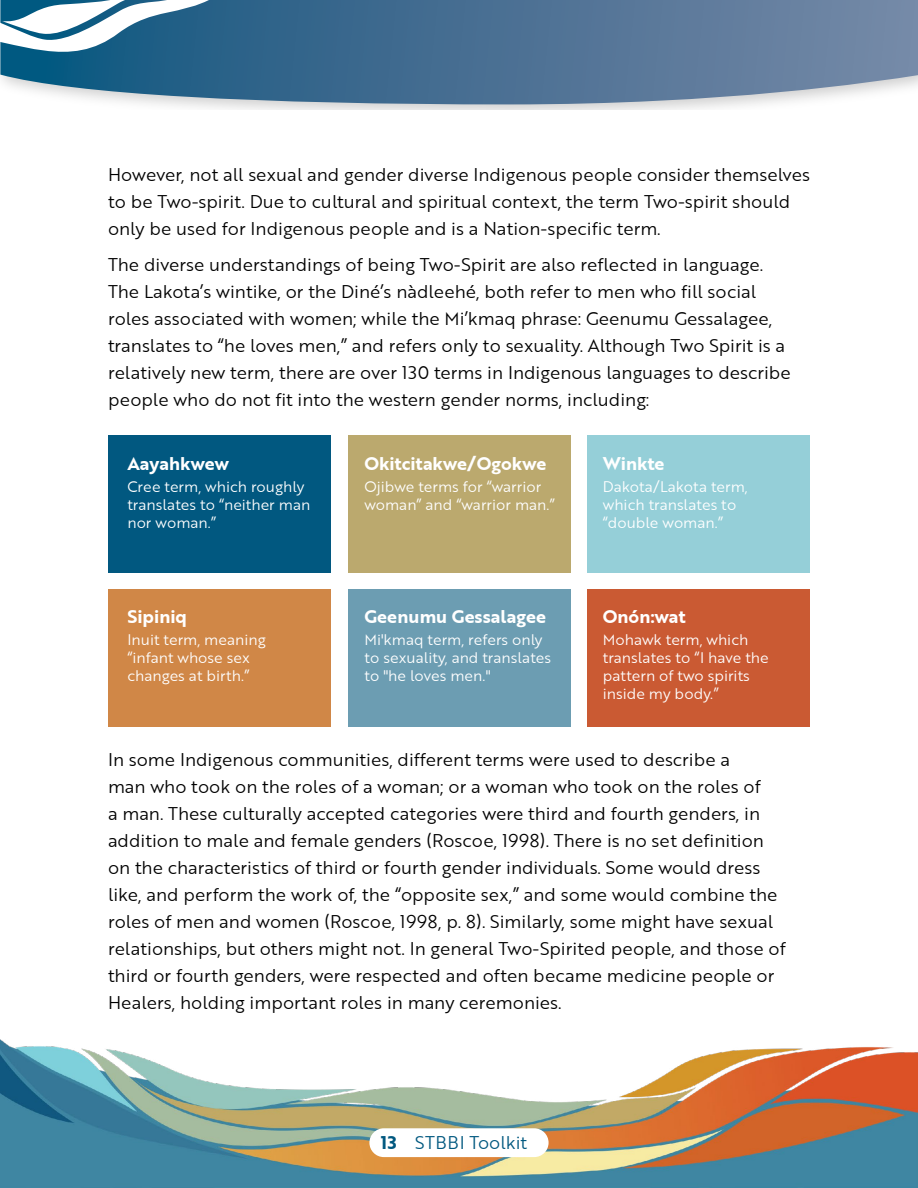
<style>
.page{position:relative;width:918px;height:1188px;background:#fff}
.page>*{position:absolute;margin:0;border:0;box-sizing:border-box;transform-origin:0 0}
.t1{font:18px/27px "Brother 1816 Book";color:#000}
.t2{font:18px "Brother 1816 Bold";color:#fff}
.t3{font:18px "Brother 1816 Book";color:#00587f}
.t4{font:15px/18px "Brother 1816 Book";color:#fff}
.s1{font-family:"Brother 1816 Bold"}
</style>
<div class="page">
<img style="left:1px;top:1040px;width:917px;height:148px">
<div style="left:369px;top:1128px;width:180px;height:29px;background:#fff;border-radius:14px"></div>
<svg style="left:0;top:0;width:918px;height:104px;background:#5e7f9e"></svg>
<svg style="left:0;top:0;width:293px;height:70px"></svg>
<div style="left:109px;top:436px;width:222px;height:137px;background:#015880"></div>
<div style="left:348px;top:436px;width:222px;height:137px;background:#bba96e"></div>
<div style="left:587px;top:436px;width:222px;height:137px;background:#95cfd8"></div>
<div style="left:109px;top:590px;width:222px;height:137px;background:#d08747"></div>
<div style="left:348px;top:590px;width:222px;height:137px;background:#6c9db2"></div>
<div style="left:587px;top:590px;width:222px;height:137px;background:#ca5a33"></div>
<p class="t1" style="left:108px;top:161px;width:704px">However, not all sexual and gender diverse Indigenous people consider themselves to be Two-spirit. Due to cultural and spiritual context, the term Two-spirit should only be used for Indigenous people and is a Nation-specific term.</p>
<p class="t1" style="left:108px;top:251px;width:684px">The diverse understandings of being Two-Spirit are also reflected in language.<br>The Lakota’s wintike, or the Diné’s nàdleehé, both refer to men who fill social roles associated with women; while the Mi’kmaq phrase: Geenumu Gessalagee, translates to “he loves men,” and refers only to sexuality. Although Two Spirit is a relatively new term, there are over 130 terms in Indigenous languages to describe people who do not fit into the western gender norms, including:</p>
<p class="t2" style="left:127px;top:452px;width:103px">Aayahkwew</p>
<p class="t4" style="left:127px;top:478px;width:184px">Cree term, which roughly translates to “neither man nor woman.”</p>
<p class="t2" style="left:127px;top:605px;width:61px">Sipiniq</p>
<p class="t4" style="left:127px;top:631px;width:140px">Inuit term, meaning “infant whose sex changes at birth.”</p>
<p class="t2" style="left:364px;top:452px;width:184px">Okitcitakwe/Ogokwe</p>
<p class="t4" style="left:364px;top:478px;width:192px">Ojibwe terms for “warrior woman” and “warrior man.”</p>
<p class="t2" style="left:364px;top:605px;width:183px">Geenumu Gessalagee</p>
<p class="t4" style="left:364px;top:631px;width:188px">Mi'kmaq term, refers only to sexuality, and translates to "he loves men."</p>
<p class="t2" style="left:603px;top:452px;width:63px">Winkte</p>
<p class="t4" style="left:603px;top:478px;width:146px">Dakota/Lakota term, which translates to “double woman.”</p>
<p class="t2" style="left:603px;top:605px;width:85px">Onón:wat</p>
<p class="t4" style="left:603px;top:631px;width:167px">Mohawk term, which translates to “I have the pattern of two spirits inside my body.”</p>
<p class="t1" style="left:108px;top:746px;width:679px">In some Indigenous communities, different terms were used to describe a<br>man who took on the roles of a woman; or a woman who took on the roles of<br>a man. These culturally accepted categories were third and fourth genders, in addition to male and female genders (Roscoe, 1998). There is no set definition on the characteristics of third or fourth gender individuals. Some would dress like, and perform the work of, the “opposite sex,” and some would combine the roles of men and women (Roscoe, 1998, p. 8). Similarly, some might have sexual relationships, but others might not. In general Two-Spirited people, and those of third or fourth genders, were respected and often became medicine people or Healers, holding important roles in many ceremonies.</p>
<p class="t3" style="left:381px;top:1131px;width:148px"><span class="s1">13</span> STBBI Toolkit</p>
</div>
